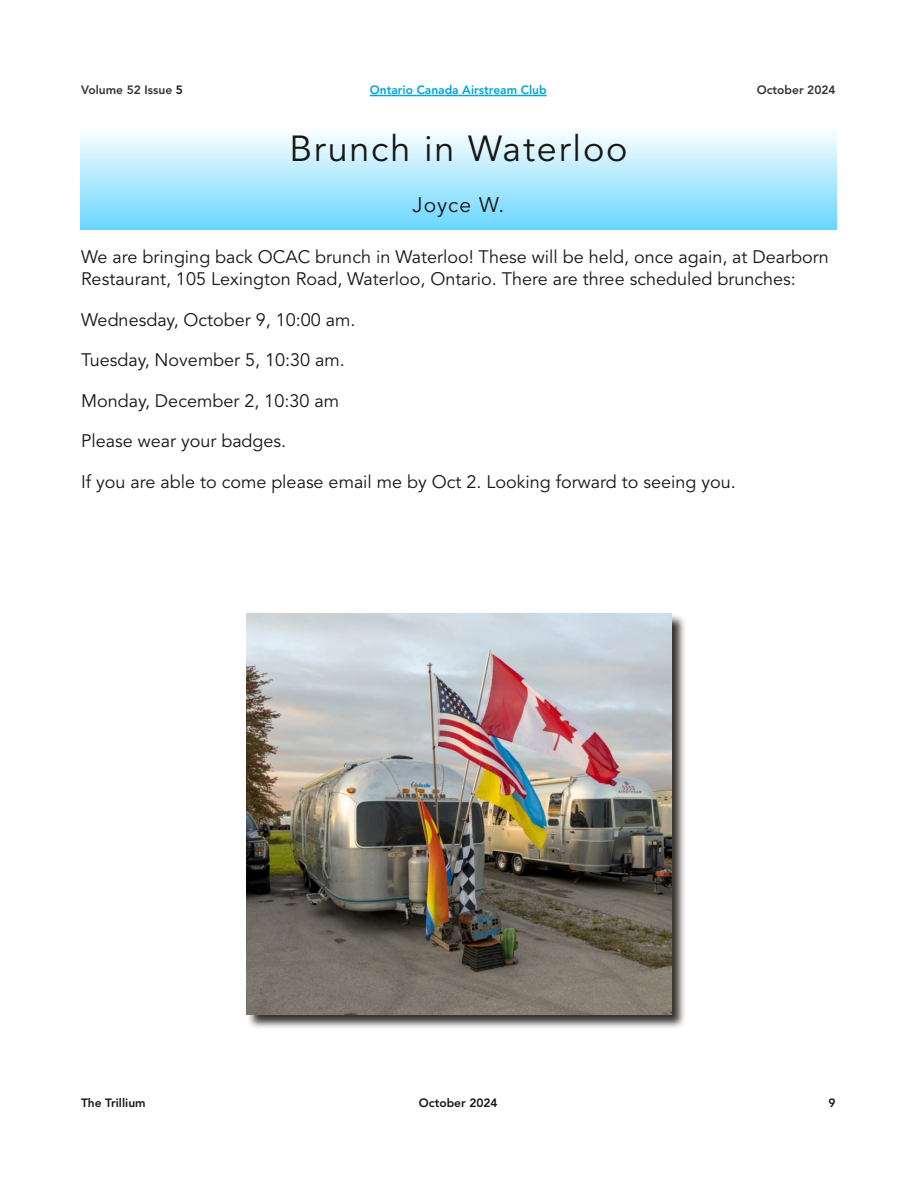
<style>
.page{position:relative;width:918px;height:1188px;background:#fff}
.page>*{position:absolute;margin:0;border:0;box-sizing:border-box;transform-origin:0 0}
.t1{font:36px "Avenir";letter-spacing:.05em;color:#181715}
.t2{font:21px "Avenir";letter-spacing:.045em;color:#181715}
.t3{font:18px/22.5px "Avenir";color:#181715}
.t4{font:800 12px "Avenir";color:#00a2d7}
.t5{font:800 12px "Avenir";color:#393332}
.t6{font:800 12px "Avenir";color:#181715}
.s1{color:#181715}
</style>
<div class="page">
<svg style="left:370px;top:95px;width:177px;height:1px"></svg>
<div style="left:81px;top:122px;width:756px;height:108px;background:linear-gradient(to bottom,#fff,#6bd6ff)"></div>
<svg style="left:248px;top:613px;width:437px;height:415px;background:#918e8d"></svg>
<img style="left:246px;top:613px;width:425px;height:402px">
<p class="t5" style="left:81px;top:81px;width:104px">Volume 52 Issue <span class="s1">5</span></p>
<p class="t4" style="left:370px;top:81px;width:178px">Ontario Canada Airstream Club</p>
<p class="t5" style="left:757px;top:81px;width:80px">October 2024</p>
<h1 class="t1" style="left:289px;top:121px;width:339px">Brunch in Waterloo</h1>
<p class="t2" style="left:413px;top:189px;width:93px">Joyce W.</p>
<p class="t3" style="left:81px;top:246px;width:749px">We are bringing back OCAC brunch in Waterloo! These will be held, once again, at Dearborn<br>Restaurant, 105 Lexington Road, Waterloo, Ontario. There are three scheduled brunches:</p>
<p class="t3" style="left:81px;top:309px;width:276px">Wednesday, October 9, 10:00 am.</p>
<p class="t3" style="left:81px;top:349px;width:265px">Tuesday, November 5, 10:30 am.</p>
<p class="t3" style="left:81px;top:390px;width:260px">Monday, December 2, 10:30 am</p>
<p class="t3" style="left:81px;top:430px;width:207px">Please wear your badges.</p>
<p class="t3" style="left:81px;top:471px;width:656px">If you are able to come please email me by Oct 2. Looking forward to seeing you.</p>
<p class="t6" style="left:81px;top:1094px;width:66px">The Trillium</p>
<p class="t6" style="left:419px;top:1094px;width:80px">October 2024</p>
<p class="t6" style="left:828px;top:1094px;width:9px">9</p>
</div>
